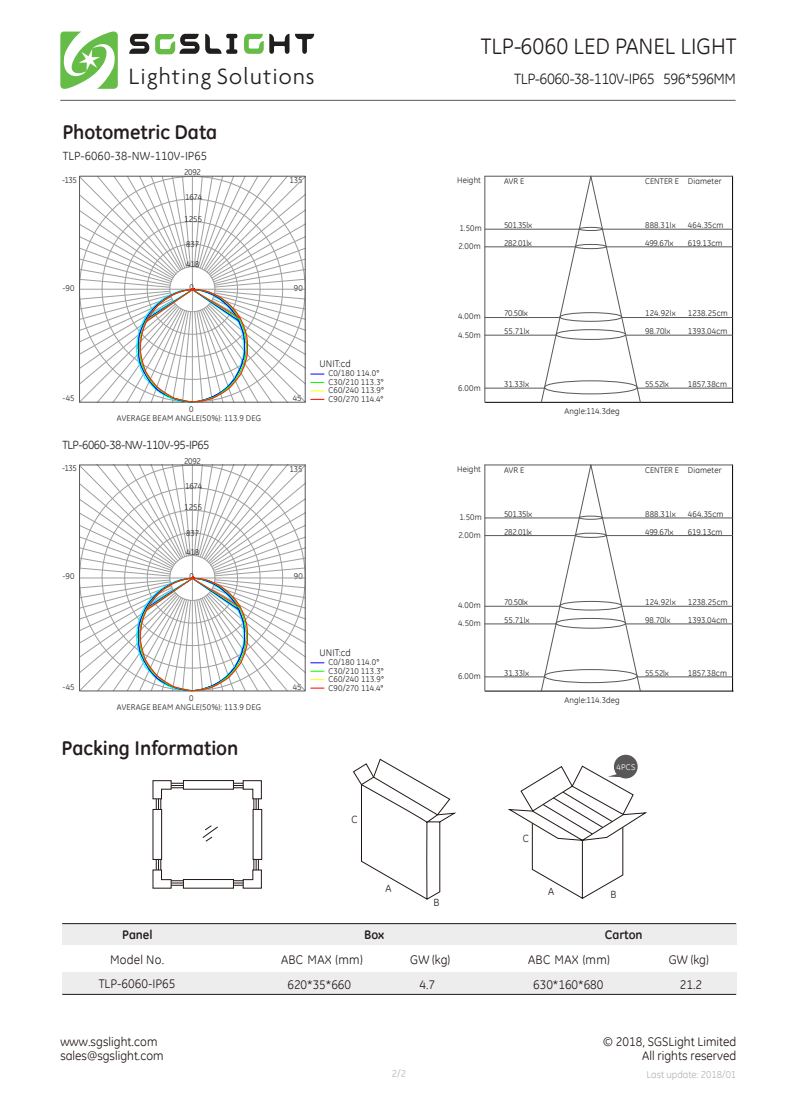
<style>
.page{position:relative;width:798px;height:1100px;background:#fff}
.page>*{position:absolute;margin:0;border:0;box-sizing:border-box;transform-origin:0 0}
.t1{font:300 24px "Agenda";letter-spacing:.05em;color:#211e1e}
.t2{font:22.5px "GE Inspira";color:#231c1d}
.t3{font:700 20px "GE Inspira";letter-spacing:-.005em;color:#241c1d}
.t4{font:15px "GE Inspira";letter-spacing:-.035em;color:#231c1d}
.t5{font:12.5px/14.6px "GE Inspira";color:#231815;text-align:right}
.t6{font:700 12.5px "GE Inspira";letter-spacing:-.005em;color:#241c1d}
.t7{font:11.88px "GE Inspira";letter-spacing:-.04em;color:#221f1f}
.t8{font:11.88px "GE Inspira";letter-spacing:.005em;color:#231c1d}
.t9{font:10.5px "GE Inspira";color:#231815}
.t10{font:10px "GE Inspira";color:#b3b3b3}
.t11{font:9.75px "GE Inspira";letter-spacing:.005em;color:#231f20}
.t12{font:8.38px/8.5px "GE Inspira";letter-spacing:.01em;color:#231f20}
.t13{font:8.38px/17.9px "GE Inspira";letter-spacing:-.03em;color:#231f20}
.t14{font:8.38px/18.1px "GE Inspira";letter-spacing:-.01em;color:#231f20}
.t15{font:8.38px "GE Inspira";color:#fff}
</style>
<div class="page">
<div style="left:62px;top:972px;width:673px;height:22px;background:#ededee"></div>
<hr style="left:62px;top:994px;width:673px;height:1px;background:#231815">
<div style="left:62px;top:924px;width:673px;height:21px;background:#ededee"></div>
<hr style="left:62px;top:923px;width:673px;height:1px;background:#231815">
<svg style="left:353px;top:758px;width:104px;height:142px"></svg>
<svg style="left:508px;top:755px;width:139px;height:144px"></svg>
<svg style="left:152px;top:780px;width:20px;height:20px"></svg>
<svg style="left:242px;top:780px;width:20px;height:20px"></svg>
<svg style="left:152px;top:869px;width:20px;height:20px"></svg>
<svg style="left:242px;top:869px;width:20px;height:20px"></svg>
<div style="left:152px;top:809px;width:10px;height:51px;background:#fff;border:1px solid #231815"></div>
<div style="left:252px;top:809px;width:10px;height:51px;background:#fff;border:1px solid #231815"></div>
<div style="left:183px;top:879px;width:51px;height:10px;background:#fff;border:1px solid #231815"></div>
<div style="left:183px;top:780px;width:51px;height:10px;background:#fff;border:1px solid #231815"></div>
<svg style="left:202px;top:825px;width:16px;height:17px"></svg>
<hr style="left:60px;top:100px;width:675px;height:1px;background:#595757">
<svg style="left:60px;top:31px;width:58px;height:58px"></svg>
<svg style="left:129px;top:34px;width:185px;height:20px"></svg>
<hr style="left:484px;top:176px;width:1px;height:226px;background:#595757">
<hr style="left:485px;top:402px;width:247px;height:1px;background:#000">
<hr style="left:732px;top:176px;width:1px;height:226px;background:#000">
<hr style="left:484px;top:176px;width:248px;height:1px;background:#595757">
<hr style="left:484px;top:229px;width:95px;height:1px;background:#595757">
<hr style="left:602px;top:229px;width:130px;height:1px;background:#595757">
<hr style="left:484px;top:247px;width:91px;height:1px;background:#595757">
<hr style="left:606px;top:247px;width:126px;height:1px;background:#595757">
<hr style="left:484px;top:317px;width:75px;height:1px;background:#595757">
<hr style="left:621px;top:317px;width:111px;height:1px;background:#595757">
<hr style="left:484px;top:335px;width:72px;height:1px;background:#595757">
<hr style="left:625px;top:335px;width:107px;height:1px;background:#595757">
<hr style="left:484px;top:388px;width:60px;height:1px;background:#595757">
<hr style="left:637px;top:388px;width:95px;height:1px;background:#595757">
<svg style="left:540px;top:175px;width:100px;height:228px"></svg>
<svg style="left:79px;top:176px;width:245px;height:227px"></svg>
<hr style="left:484px;top:465px;width:1px;height:226px;background:#595757">
<hr style="left:485px;top:691px;width:247px;height:1px;background:#000">
<hr style="left:732px;top:465px;width:1px;height:226px;background:#000">
<hr style="left:484px;top:465px;width:248px;height:1px;background:#595757">
<hr style="left:484px;top:518px;width:95px;height:1px;background:#595757">
<hr style="left:602px;top:518px;width:130px;height:1px;background:#595757">
<hr style="left:484px;top:535px;width:91px;height:1px;background:#595757">
<hr style="left:606px;top:535px;width:126px;height:1px;background:#595757">
<hr style="left:484px;top:606px;width:75px;height:1px;background:#595757">
<hr style="left:621px;top:606px;width:111px;height:1px;background:#595757">
<hr style="left:484px;top:624px;width:72px;height:1px;background:#595757">
<hr style="left:625px;top:624px;width:107px;height:1px;background:#595757">
<hr style="left:484px;top:677px;width:60px;height:1px;background:#595757">
<hr style="left:637px;top:677px;width:95px;height:1px;background:#595757">
<svg style="left:540px;top:464px;width:100px;height:228px"></svg>
<svg style="left:79px;top:465px;width:245px;height:226px"></svg>
<h1 class="t1" style="left:129px;top:62px;width:187px">Lighting Solutions</h1>
<h2 class="t2" style="left:480px;top:31px;width:257px">TLP-6060 LED PANEL LIGHT</h2>
<h3 class="t4" style="left:514px;top:69px;width:223px">TLP-6060-38-110V-IP65 596*596MM</h3>
<h3 class="t3" style="left:62px;top:119px;width:156px">Photometric Data</h3>
<h3 class="t8" style="left:63px;top:148px;width:146px">TLP-6060-38-NW-110V-IP65</h3>
<p class="t12" style="left:62px;top:175px;width:16px">-135</p>
<p class="t12" style="left:184px;top:168px;width:18px">2092</p>
<p class="t12" style="left:185px;top:193px;width:18px">1674</p>
<p class="t12" style="left:184px;top:214px;width:20px">1255</p>
<p class="t12" style="left:186px;top:240px;width:14px">837</p>
<p class="t12" style="left:186px;top:259px;width:15px">418</p>
<p class="t12" style="left:289px;top:175px;width:15px">135</p>
<p class="t12" style="left:457px;top:175px;width:25px">Height</p>
<p class="t12" style="left:458px;top:219px;width:25px;line-height:17.9px">1.50m<br>2.00m</p>
<p class="t12" style="left:189px;top:283px;width:6px">0</p>
<p class="t12" style="left:62px;top:283px;width:14px">-90</p>
<p class="t12" style="left:294px;top:283px;width:11px">90</p>
<p class="t12" style="left:62px;top:394px;width:14px">-45</p>
<p class="t12" style="left:293px;top:394px;width:10px">45</p>
<p class="t12" style="left:117px;top:404px;width:146px;line-height:9px;text-align:center">0<br>AVERAGE BEAM ANGLE(50%): 113.9 DEG</p>
<h3 class="t7" style="left:62px;top:437px;width:149px">TLP-6060-38-NW-110V-95-IP65</h3>
<p class="t11" style="left:319px;top:357px;width:33px">UNIT:cd</p>
<p class="t12" style="left:328px;top:369px;width:57px">C0/180 114.0°<br>C30/210 113.3°<br>C60/240 113.9°<br>C90/270 114.4°</p>
<p class="t12" style="left:458px;top:307px;width:24px;line-height:18.1px">4.00m<br>4.50m</p>
<p class="t12" style="left:458px;top:383px;width:24px">6.00m</p>
<p class="t12" style="left:62px;top:464px;width:16px">-135</p>
<p class="t12" style="left:184px;top:456px;width:18px">2092</p>
<p class="t12" style="left:185px;top:482px;width:18px">1674</p>
<p class="t12" style="left:184px;top:503px;width:20px">1255</p>
<p class="t12" style="left:186px;top:529px;width:14px">837</p>
<p class="t12" style="left:186px;top:548px;width:15px">418</p>
<p class="t12" style="left:289px;top:464px;width:15px">135</p>
<p class="t12" style="left:457px;top:464px;width:25px">Height</p>
<p class="t12" style="left:458px;top:508px;width:25px;line-height:17.9px">1.50m<br>2.00m</p>
<p class="t12" style="left:189px;top:572px;width:6px">0</p>
<p class="t12" style="left:62px;top:572px;width:14px">-90</p>
<p class="t12" style="left:294px;top:572px;width:11px">90</p>
<p class="t12" style="left:62px;top:682px;width:14px">-45</p>
<p class="t12" style="left:293px;top:682px;width:10px">45</p>
<p class="t12" style="left:117px;top:693px;width:146px;line-height:9px;text-align:center">0<br>AVERAGE BEAM ANGLE(50%): 113.9 DEG</p>
<h3 class="t3" style="left:62px;top:735px;width:178px">Packing Information</h3>
<p class="t11" style="left:319px;top:646px;width:33px">UNIT:cd</p>
<p class="t12" style="left:328px;top:658px;width:57px">C0/180 114.0°<br>C30/210 113.3°<br>C60/240 113.9°<br>C90/270 114.4°</p>
<p class="t9" style="left:351px;top:813px;width:8px">C</p>
<p class="t12" style="left:458px;top:596px;width:24px;line-height:18.1px">4.00m<br>4.50m</p>
<p class="t12" style="left:458px;top:672px;width:24px">6.00m</p>
<p class="t12" style="left:504px;top:177px;width:22px">AVR E</p>
<p class="t12" style="left:644px;top:177px;width:78px">CENTER E Diameter</p>
<p class="t13" style="left:504px;top:216px;width:29px">501.35lx<br>282.01lx</p>
<p class="t12" style="left:644px;top:216px;width:32px;line-height:17.9px">888.31lx<br>499.67lx</p>
<p class="t12" style="left:687px;top:221px;width:37px">464.35cm</p>
<p class="t12" style="left:687px;top:239px;width:36px">619.13cm</p>
<p class="t14" style="left:504px;top:304px;width:27px">70.50lx<br>55.71lx</p>
<p class="t12" style="left:644px;top:304px;width:32px;line-height:18.1px">124.92lx<br>98.70lx</p>
<p class="t12" style="left:687px;top:304px;width:41px;line-height:18.1px">1238.25cm<br>1393.04cm</p>
<p class="t12" style="left:504px;top:380px;width:26px">31.33lx</p>
<p class="t12" style="left:644px;top:380px;width:25px">55.52lx</p>
<p class="t12" style="left:687px;top:380px;width:41px">1857.38cm</p>
<p class="t12" style="left:564px;top:407px;width:57px">Angle:114.3deg</p>
<p class="t12" style="left:504px;top:465px;width:22px">AVR E</p>
<p class="t12" style="left:644px;top:465px;width:78px">CENTER E Diameter</p>
<p class="t13" style="left:504px;top:505px;width:29px">501.35lx<br>282.01lx</p>
<p class="t12" style="left:644px;top:505px;width:32px;line-height:17.9px">888.31lx<br>499.67lx</p>
<p class="t12" style="left:687px;top:509px;width:37px">464.35cm</p>
<p class="t12" style="left:687px;top:527px;width:36px">619.13cm</p>
<p class="t14" style="left:504px;top:593px;width:27px">70.50lx<br>55.71lx</p>
<p class="t12" style="left:644px;top:593px;width:32px;line-height:18.1px">124.92lx<br>98.70lx</p>
<p class="t12" style="left:687px;top:593px;width:41px;line-height:18.1px">1238.25cm<br>1393.04cm</p>
<p class="t12" style="left:504px;top:669px;width:26px">31.33lx</p>
<p class="t12" style="left:644px;top:669px;width:25px">55.52lx</p>
<p class="t12" style="left:687px;top:669px;width:41px">1857.38cm</p>
<p class="t12" style="left:564px;top:696px;width:57px">Angle:114.3deg</p>
<p class="t15" style="left:616px;top:761px;width:20px">4PCS</p>
<p class="t9" style="left:522px;top:832px;width:8px">C</p>
<h3 class="t6" style="left:122px;top:927px;width:32px">Panel</h3>
<h3 class="t5" style="left:110px;top:952px;width:56px">Model No.</h3>
<p class="t9" style="left:385px;top:881px;width:7px">A</p>
<p class="t9" style="left:548px;top:884px;width:7px">A</p>
<p class="t9" style="left:433px;top:896px;width:7px">B</p>
<p class="t9" style="left:610px;top:888px;width:7px">B</p>
<h3 class="t6" style="left:604px;top:927px;width:39px">Carton</h3>
<h3 class="t5" style="left:528px;top:952px;width:83px">ABC MAX (mm)</h3>
<h3 class="t6" style="left:364px;top:927px;width:21px">Box</h3>
<h3 class="t5" style="left:281px;top:952px;width:83px">ABC MAX (mm)</h3>
<h3 class="t5" style="left:410px;top:952px;width:41px">GW (kg)</h3>
<h3 class="t5" style="left:668px;top:952px;width:41px">GW (kg)</h3>
<h3 class="t5" style="left:99px;top:976px;width:78px">TLP-6060-IP65</h3>
<h3 class="t5" style="left:287px;top:977px;width:65px">620*35*660</h3>
<h3 class="t5" style="left:419px;top:977px;width:17px">4.7</h3>
<h3 class="t5" style="left:533px;top:977px;width:72px">630*160*680</h3>
<h3 class="t5" style="left:679px;top:977px;width:24px">21.2</h3>
<h3 class="t5" style="left:60px;top:1034px;width:105px;text-align:left">www.sgslight.com sales@sgslight.com</h3>
<h3 class="t5" style="left:603px;top:1034px;width:134px">© 2018, SGSLight Limited<br>All rights reserved</h3>
<p class="t10" style="left:392px;top:1068px;width:16px">2/2</p>
<p class="t10" style="left:646px;top:1068px;width:91px">Last update: 2018/01</p>
</div>
